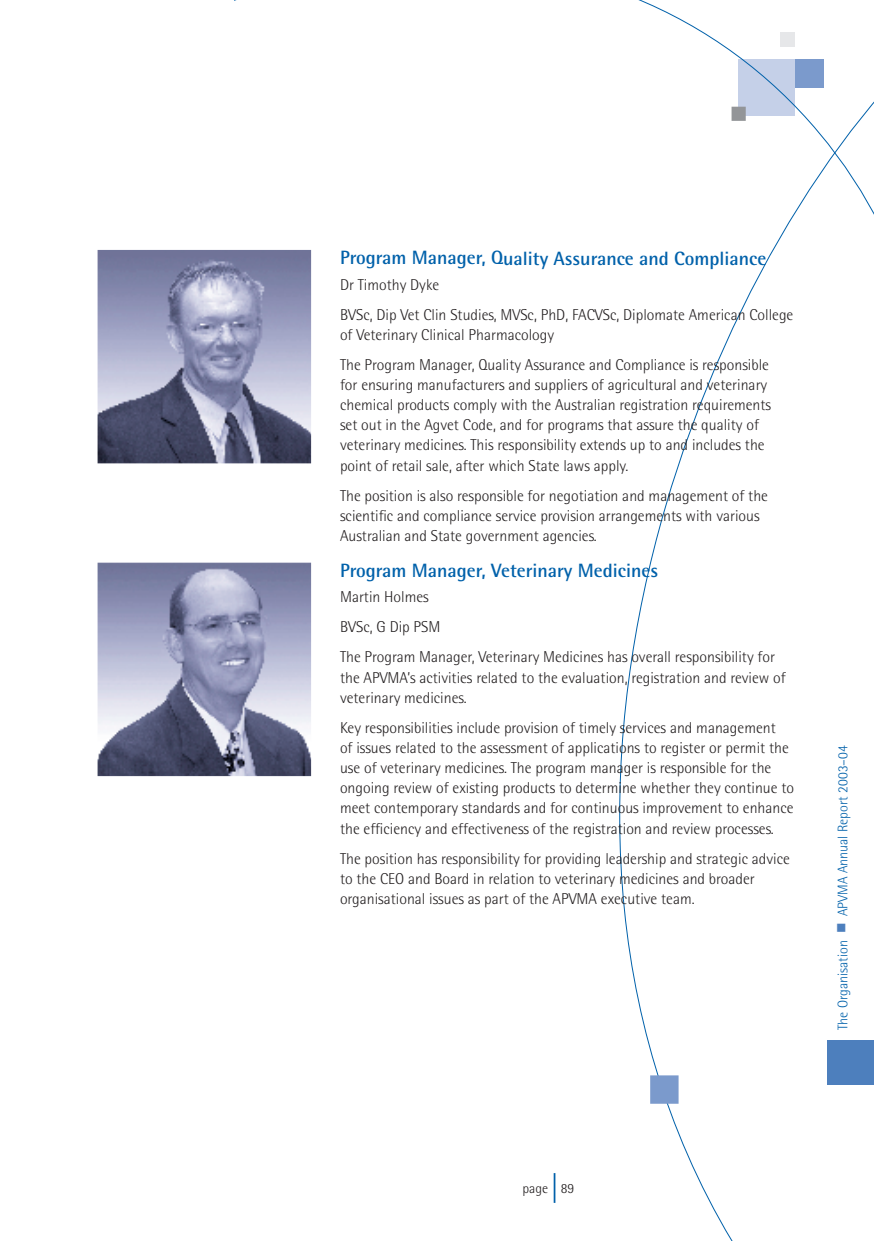
<style>
.page{position:relative;width:874px;height:1241px;background:#fff}
.page>*{position:absolute;margin:0;border:0;box-sizing:border-box;transform-origin:0 0}
.t1{font:700 19.25px "Rotis Semi Sans";color:#0161aa}
.t2{font:300 15.75px/20.1px "Rotis Semi Sans";color:#231f20}
.t3{font:300 14px "Rotis Semi Sans";color:#0161aa}
.t4{font:300 14px "Rotis Semi Sans";color:#231f20}
.s1{color:#4d7fbd}
</style>
<div class="page">
<svg style="left:553px;top:0;width:320px;height:1240px"></svg>
<div style="left:650px;top:1075px;width:28px;height:28px;background:#7b9acc"></div>
<img style="left:97px;top:250px;width:214px;height:213px">
<img style="left:97px;top:562px;width:214px;height:214px">
<p class="t1" style="left:340px;top:246px;width:427px">Program Manager, Quality Assurance and Compliance</p>
<p class="t2" style="left:340px;top:269px;width:454px;line-height:30.1px">Dr Timothy Dyke<br>BVSc, Dip Vet Clin Studies, MVSc, PhD, FACVSc, Diplomate American College</p>
<p class="t2" style="left:340px;top:319px;width:430px;line-height:30.1px">of Veterinary Clinical Pharmacology<br>The Program Manager, Quality Assurance and Compliance is responsible</p>
<p class="t2" style="left:340px;top:374px;width:432px">for ensuring manufacturers and suppliers of agricultural and veterinary chemical products comply with the Australian registration requirements set out in the Agvet Code, and for programs that assure the quality of veterinary medicines. This responsibility extends up to and includes the point of retail sale, after which State laws apply.</p>
<p class="t2" style="left:340px;top:485px;width:429px">The position is also responsible for negotiation and management of the scientific and compliance service provision arrangements with various<br>Australian and State government agencies.</p>
<p class="t1" style="left:340px;top:558px;width:319px">Program Manager, Veterinary Medicines</p>
<p class="t2" style="left:340px;top:582px;width:436px;line-height:30.1px">Martin Holmes<br>BVSc, G Dip PSM<br>The Program Manager, Veterinary Medicines has overall responsibility for</p>
<p class="t2" style="left:340px;top:667px;width:447px">the APVMA’s activities related to the evaluation, registration and review of veterinary medicines.</p>
<p class="t2" style="left:340px;top:717px;width:455px">Key responsibilities include provision of timely services and management<br>of issues related to the assessment of applications to register or permit the use of veterinary medicines. The program manager is responsible for the ongoing review of existing products to determine whether they continue to meet contemporary standards and for continuous improvement to enhance the efficiency and effectiveness of the registration and review processes.</p>
<p class="t2" style="left:340px;top:848px;width:451px">The position has responsibility for providing leadership and strategic advice to the CEO and Board in relation to veterinary medicines and broader organisational issues as part of the APVMA executive team.</p>
<p class="t3" style="left:834px;top:1029px;width:286px;rotate:-90deg">The Organisation <span class="s1">■</span> APVMA Annual Report 2003–04</p>
<p class="t4" style="left:522px;top:1180px;width:53px">page 89</p>
</div>
